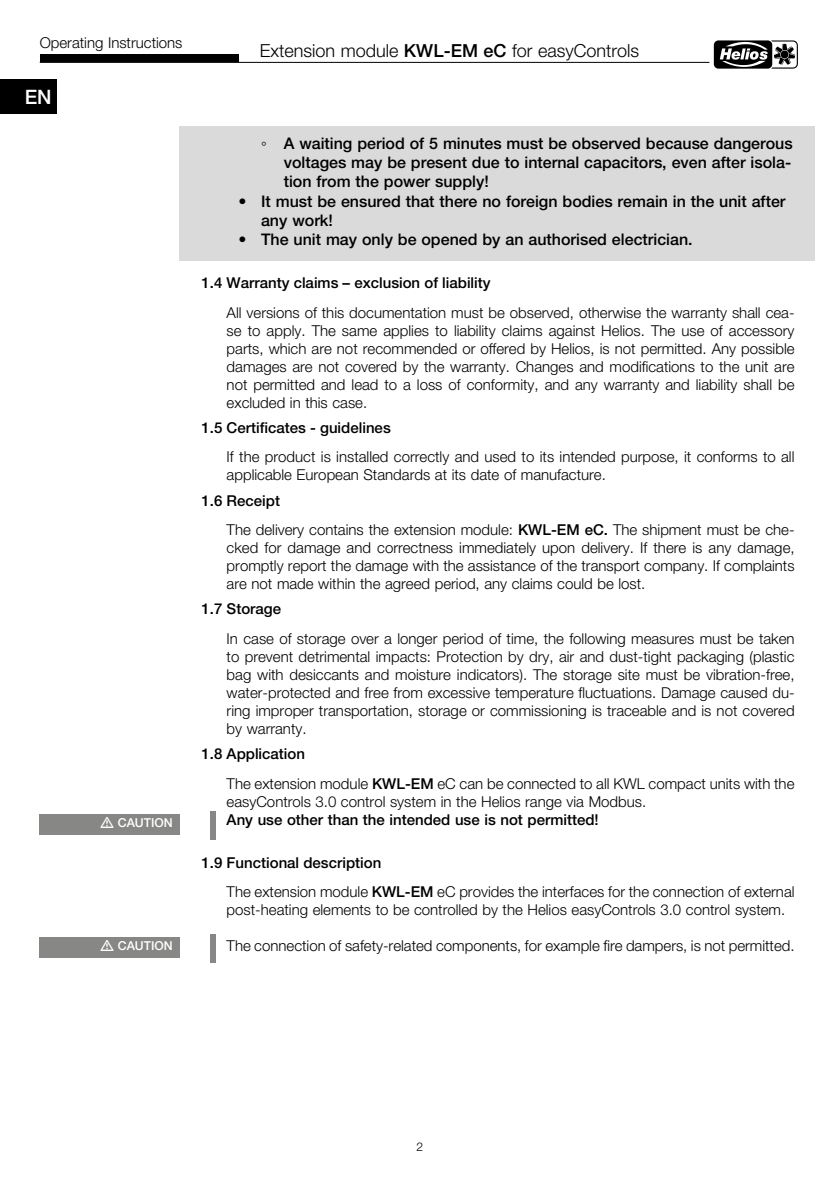
<style>
.page{position:relative;width:840px;height:1191px;background:#fff}
.page>*{position:absolute;margin:0;border:0;box-sizing:border-box;transform-origin:0 0}
.t1{font:500 20px "Helvetica Neue LTW1 G";color:#fff}
.t2{font:300 18px "Helvetica Neue LTW1 G";color:#000}
.t3{font:500 16px/19.2px "Helvetica Neue LTW1 G";color:#000;text-align:justify}
.t4{font:300 15px/18px "Helvetica Neue LTW1 G";color:#000}
.t5{font:500 15px "Helvetica Neue LTW1 G";color:#000}
.t6{font:500 12.4px "Helvetica Neue LTW1 G";color:#fff}
.t7{font:300 12px "Helvetica Neue LTW1 G";color:#000}
.s1{font-weight:500}
.s2{font-family:"Arial";font-weight:400}
</style>
<div class="page">
<div style="left:0;top:79px;width:57px;height:34px;background:#000"></div>
<hr style="left:40px;top:62px;width:669px;height:1px;background:#000">
<svg style="left:797px;top:42px;width:1px;height:25px"></svg>
<div style="left:713px;top:40px;width:58px;height:29px;background:#000;border-radius:5px"></div>
<svg style="left:719px;top:40px;width:78px;height:29px"></svg>
<div style="left:40px;top:54px;width:198px;height:8px;background:#000"></div>
<div style="left:179px;top:126px;width:634px;height:135px;background:#dadada"></div>
<div style="left:210px;top:811px;width:5px;height:28px;background:#878786"></div>
<div style="left:40px;top:814px;width:140px;height:21px;background:#878786"></div>
<div style="left:210px;top:934px;width:5px;height:28px;background:#878786"></div>
<div style="left:40px;top:937px;width:140px;height:21px;background:#878786"></div>
<p class="t4" style="left:40px;top:33px;width:144px">Operating Instructions</p>
<h1 class="t1" style="left:25px;top:84px;width:28px">EN</h1>
<p class="t6" style="left:118px;top:815px;width:57px">CAUTION</p>
<p class="t6" style="left:118px;top:938px;width:57px">CAUTION</p>
<p class="t2" style="left:260px;top:40px;width:380px">Extension module <span class="s1">KWL-EM eC</span> for easyControls</p>
<p class="t3" style="left:283px;top:134px;width:510px;text-indent:-23px"><span class="s2">◦</span> A waiting period of 5 minutes must be observed because dangerous voltages may be present due to internal capacitors, even after isola&shy;tion from the power supply!</p>
<p class="t3" style="left:261px;top:191px;width:525px;text-indent:-23px">• It must be ensured that there no foreign bodies remain in the unit after any work!</p>
<p class="t3" style="left:238px;top:230px;width:453px">• The unit may only be opened by an authorised electrician.</p>
<p class="t5" style="left:201px;top:274px;width:290px">1.4 Warranty claims – exclusion of liability</p>
<p class="t4" style="left:226px;top:303px;width:569px;text-align:justify">All versions of this documentation must be observed, otherwise the warranty shall cea&shy;se to apply. The same applies to liability claims against Helios. The use of accessory parts, which are not recommended or offered by Helios, is not permitted. Any possible damages are not covered by the warranty. Changes and modifications to the unit are not permitted and lead to a loss of conformity, and any warranty and liability shall be excluded in this case.</p>
<p class="t5" style="left:201px;top:419px;width:191px">1.5 Certificates - guidelines</p>
<p class="t4" style="left:226px;top:448px;width:569px">If the product is installed correctly and used to its intended purpose, it conforms to all applicable European Standards at its date of manufacture.</p>
<p class="t4" style="left:226px;top:486px;width:569px;line-height:29.4px;text-indent:-25px"><span class="s1">1.6 Receipt<br></span>The delivery contains the extension module: <span class="s1">KWL-EM eC.</span> The shipment must be che-</p>
<p class="t4" style="left:226px;top:539px;width:569px;text-align:justify">cked for damage and correctness immediately upon delivery. If there is any damage, promptly report the damage with the assistance of the transport company. If complaints are not made within the agreed period, any claims could be lost.</p>
<p class="t5" style="left:201px;top:600px;width:81px">1.7 Storage</p>
<p class="t4" style="left:226px;top:629px;width:569px;text-align:justify">In case of storage over a longer period of time, the following measures must be taken to prevent detrimental impacts: Protection by dry, air and dust-tight packaging (plastic bag with desiccants and moisture indicators). The storage site must be vibration-free, water-protected and free from excessive temperature fluctuations. Damage caused du&shy;ring improper transportation, storage or commissioning is traceable and is not covered by warranty.</p>
<p class="t4" style="left:226px;top:739px;width:569px;line-height:29.4px;text-indent:-25px"><span class="s1">1.8 Application<br></span>The extension module <span class="s1">KWL-EM</span> eC can be connected to all KWL compact units with the</p>
<p class="t4" style="left:226px;top:792px;width:421px">easyControls 3.0 control system in the Helios range via Modbus.</p>
<p class="t5" style="left:226px;top:810px;width:373px">Any use other than the intended use is not permitted!</p>
<p class="t4" style="left:226px;top:848px;width:569px;line-height:29.4px;text-indent:-25px"><span class="s1">1.9 Functional description<br></span>The extension module <span class="s1">KWL-EM</span> eC provides the interfaces for the connection of external</p>
<p class="t4" style="left:226px;top:901px;width:560px">post-heating elements to be controlled by the Helios easyControls 3.0 control system.</p>
<p class="t4" style="left:226px;top:937px;width:569px">The connection of safety-related components, for example fire dampers, is not permitted.</p>
<p class="t7" style="left:416px;top:1139px;width:8px">2</p>
</div>
